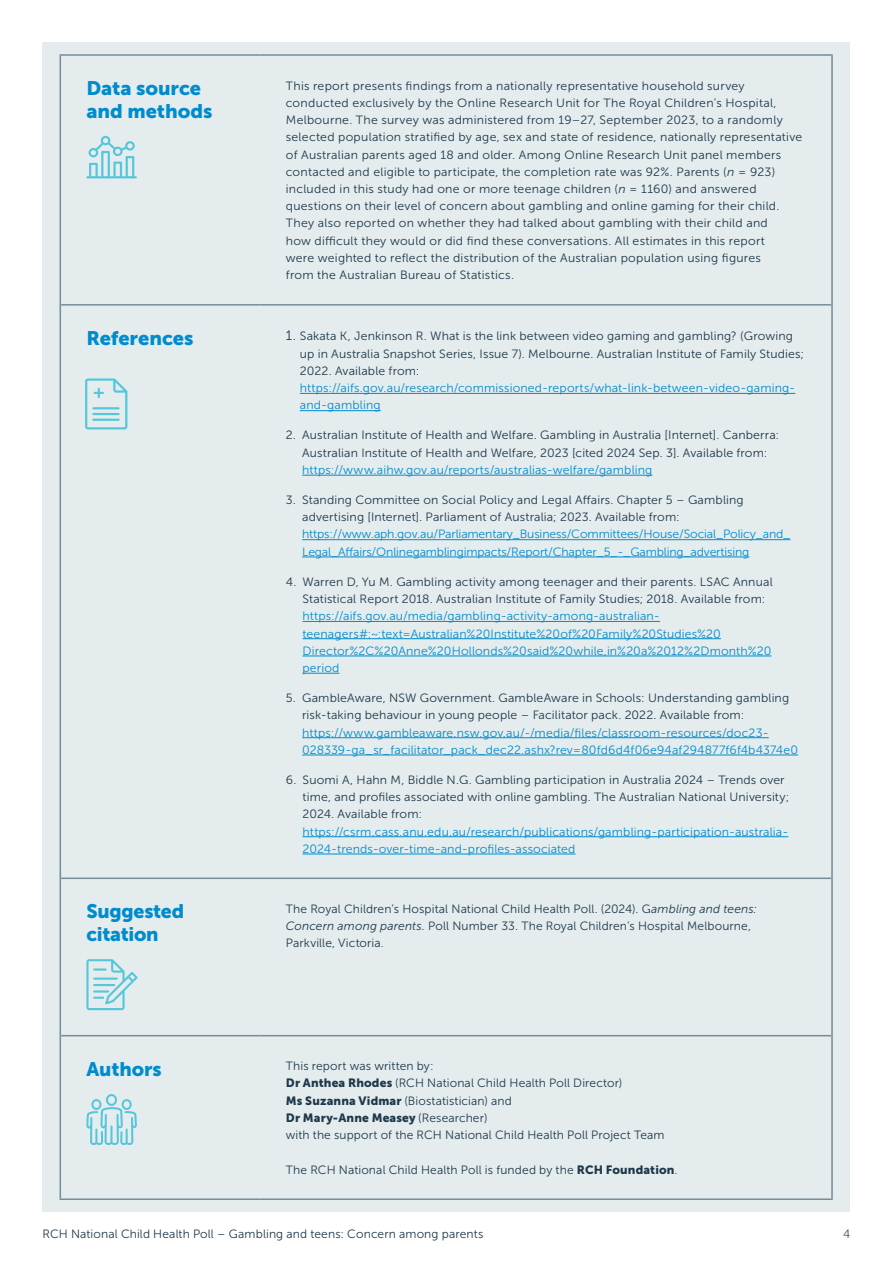
<style>
.page{position:relative;width:893px;height:1263px;background:#fff}
.page>*{position:absolute;margin:0;border:0;box-sizing:border-box;transform-origin:0 0}
.t1{font:19.5px/22.5px "Museo Sans 900";letter-spacing:-.005em;color:#008ccc}
.t2{font:12px/17.2px "Museo Sans 300";letter-spacing:.015em;color:#1e384b}
.t3{font:12px/17.2px "Museo Sans 300";letter-spacing:.01em;color:#008ccc}
.t4{font:12px/17.2px "Museo Sans 300";letter-spacing:-.015em;color:#008ccc}
.t5{font:12px "Museo Sans 900";letter-spacing:.015em;color:#1e384b}
.t6{font:12px "Museo Sans 300";color:#3d5567}
.s1{font-style:italic}
.s2{font-size:13.5px}
.s3{font-family:"Museo Sans 900"}
.s4{font-family:"Museo Sans 300"}
</style>
<div class="page">
<div style="left:43px;top:43px;width:807px;height:1169px;background:#e4eced"></div>
<hr style="left:60px;top:54px;width:200px;height:2px;background:#768d99">
<hr style="left:260px;top:54px;width:573px;height:2px;background:#768d99">
<hr style="left:61px;top:304px;width:199px;height:2px;background:#768d99">
<hr style="left:260px;top:304px;width:571px;height:2px;background:#768d99">
<hr style="left:61px;top:877px;width:199px;height:2px;background:#768d99">
<hr style="left:260px;top:877px;width:571px;height:2px;background:#768d99">
<hr style="left:61px;top:1035px;width:199px;height:1px;background:#768d99">
<hr style="left:260px;top:1035px;width:571px;height:1px;background:#768d99">
<hr style="left:60px;top:1198px;width:200px;height:2px;background:#768d99">
<hr style="left:260px;top:1198px;width:573px;height:2px;background:#768d99">
<hr style="left:60px;top:56px;width:1px;height:249px;background:#768d99">
<hr style="left:831px;top:56px;width:2px;height:249px;background:#768d99">
<hr style="left:60px;top:305px;width:1px;height:573px;background:#768d99">
<hr style="left:831px;top:305px;width:2px;height:573px;background:#768d99">
<hr style="left:60px;top:878px;width:1px;height:158px;background:#768d99">
<hr style="left:831px;top:878px;width:2px;height:158px;background:#768d99">
<hr style="left:60px;top:1036px;width:1px;height:162px;background:#768d99">
<hr style="left:831px;top:1036px;width:2px;height:162px;background:#768d99">
<svg style="left:86px;top:136px;width:51px;height:42px"></svg>
<hr style="left:300px;top:393px;width:495px;height:1px;background:#008ccc">
<hr style="left:300px;top:410px;width:81px;height:1px;background:#008ccc">
<hr style="left:302px;top:475px;width:350px;height:1px;background:#008ccc">
<hr style="left:302px;top:539px;width:488px;height:1px;background:#008ccc">
<hr style="left:302px;top:557px;width:447px;height:1px;background:#008ccc">
<hr style="left:302px;top:621px;width:358px;height:1px;background:#008ccc">
<hr style="left:302px;top:638px;width:419px;height:1px;background:#008ccc">
<hr style="left:302px;top:656px;width:469px;height:1px;background:#008ccc">
<hr style="left:302px;top:673px;width:38px;height:1px;background:#008ccc">
<hr style="left:302px;top:737px;width:467px;height:1px;background:#008ccc">
<hr style="left:302px;top:755px;width:496px;height:1px;background:#008ccc">
<hr style="left:303px;top:836px;width:485px;height:1px;background:#008ccc">
<hr style="left:303px;top:854px;width:272px;height:1px;background:#008ccc">
<svg style="left:86px;top:959px;width:52px;height:51px"></svg>
<svg style="left:86px;top:1094px;width:51px;height:51px"></svg>
<svg style="left:85px;top:378px;width:42px;height:51px"></svg>
<h1 class="t1" style="left:86px;top:77px;width:128px">Data source and methods</h1>
<p class="t2" style="left:286px;top:77px;width:518px">This report presents findings from a nationally representative household survey conducted exclusively by the Online Research Unit for The Royal Children’s Hospital, Melbourne. The survey was administered from 19–27, September 2023, to a randomly selected population stratified by age, sex and state of residence, nationally representative of Australian parents aged 18 and older. Among Online Research Unit panel members contacted and eligible to participate, the completion rate was 92%. Parents (<span class="s1">n</span> = 923) included in this study had one or more teenage children (<span class="s1">n</span> = 1160) and answered questions on their level of concern about gambling and online gaming for their child.<br>They also reported on whether they had talked about gambling with their child and<br>how difficult they would or did find these conversations. All estimates in this report<br>were weighted to reflect the distribution of the Australian population using figures<br>from the Australian Bureau of Statistics.</p>
<h1 class="t1" style="left:86px;top:327px;width:109px">References</h1>
<p class="t2" style="left:300px;top:328px;width:506px;text-indent:-14px"><span class="s2">1.</span> Sakata K, Jenkinson R. What is the link between video gaming and gambling? (Growing up in Australia Snapshot Series, Issue 7). Melbourne. Australian Institute of Family Studies;<br>2022. Available from:</p>
<p class="t3" style="left:300px;top:379px;width:497px">https://aifs.gov.au/research/commissioned-reports/what-link-between-video-gaming&shy;and-gambling</p>
<p class="t2" style="left:286px;top:427px;width:495px;text-align:center">2. Australian Institute of Health and Welfare. Gambling in Australia [Internet]. Canberra:<br>Australian Institute of Health and Welfare, 2023 [cited 2024 Sep. 3]. Available from:</p>
<p class="t3" style="left:302px;top:461px;width:352px">https://www.aihw.gov.au/reports/australias-welfare/gambling</p>
<p class="t2" style="left:302px;top:491px;width:443px;text-indent:-16px">3. Standing Committee on Social Policy and Legal Affairs. Chapter 5 – Gambling advertising [Internet]. Parliament of Australia; 2023. Available from:</p>
<p class="t4" style="left:302px;top:526px;width:490px">https://www.aph.gov.au/Parliamentary_Business/Committees/House/Social_Policy_and_<br>Legal_Affairs/Onlinegamblingimpacts/Report/Chapter_5_-_Gambling_advertising</p>
<p class="t2" style="left:302px;top:573px;width:472px;text-indent:-17px">4. Warren D, Yu M. Gambling activity among teenager and their parents. LSAC Annual<br>Statistical Report 2018. Australian Institute of Family Studies; 2018. Available from:</p>
<p class="t3" style="left:302px;top:608px;width:470px">https://aifs.gov.au/media/gambling-activity-among-australian&shy;teenagers#:~:text=Australian%20Institute%20of%20Family%20Studies%20<br>Director%2C%20Anne%20Hollonds%20said%20while,in%20a%2012%2Dmonth%20 period</p>
<p class="t2" style="left:302px;top:689px;width:489px;text-indent:-16px">5. GambleAware, NSW Government. GambleAware in Schools: Understanding gambling risk-taking behaviour in young people – Facilitator pack. 2022. Available from:</p>
<p class="t3" style="left:302px;top:724px;width:498px">https://www.gambleaware.nsw.gov.au/-/media/files/classroom-resources/doc23-<br>028339-ga_sr_facilitator_pack_dec22.ashx?rev=80fd6d4f06e94af294877f6f4b4374e0</p>
<p class="t2" style="left:303px;top:771px;width:488px;text-indent:-17px">6. Suomi A, Hahn M, Biddle N.G. Gambling participation in Australia 2024 – Trends over time, and profiles associated with online gambling. The Australian National University;<br>2024. Available from:</p>
<p class="t3" style="left:303px;top:823px;width:487px">https://csrm.cass.anu.edu.au/research/publications/gambling-participation-australia-<br>2024-trends-over-time-and-profiles-associated</p>
<h1 class="t1" style="left:86px;top:900px;width:99px">Suggested citation</h1>
<p class="t2" style="left:286px;top:900px;width:473px">The Royal Children’s Hospital National Child Health Poll. (2024). G<span class="s1">ambling and teens:<br>Concern among parents.</span> Poll Number 33. The Royal Children’s Hospital Melbourne,<br>Parkville, Victoria.</p>
<h1 class="t1" style="left:86px;top:1058px;width:77px">Authors</h1>
<p class="t2" style="left:286px;top:1057px;width:338px">This report was written by:<br><span class="s3">Dr Anthea Rhodes</span> (RCH National Child Health Poll Director)<br><span class="s3">Ms Suzanna Vidmar</span> (Biostatistician) and</p>
<p class="t5" style="left:286px;top:1111px;width:203px">Dr Mary-Anne Measey <span class="s4">(Researcher)</span></p>
<p class="t2" style="left:286px;top:1126px;width:380px">with the support of the RCH National Child Health Poll Project Team</p>
<p class="t2" style="left:286px;top:1161px;width:393px">The RCH National Child Health Poll is funded by the <span class="s3">RCH Foundation</span>.</p>
<p class="t2" style="left:43px;top:1225px;width:442px">RCH National Child Health Poll – Gambling and teens: Concern among parents</p>
<p class="t6" style="left:843px;top:1227px;width:9px">4</p>
</div>
